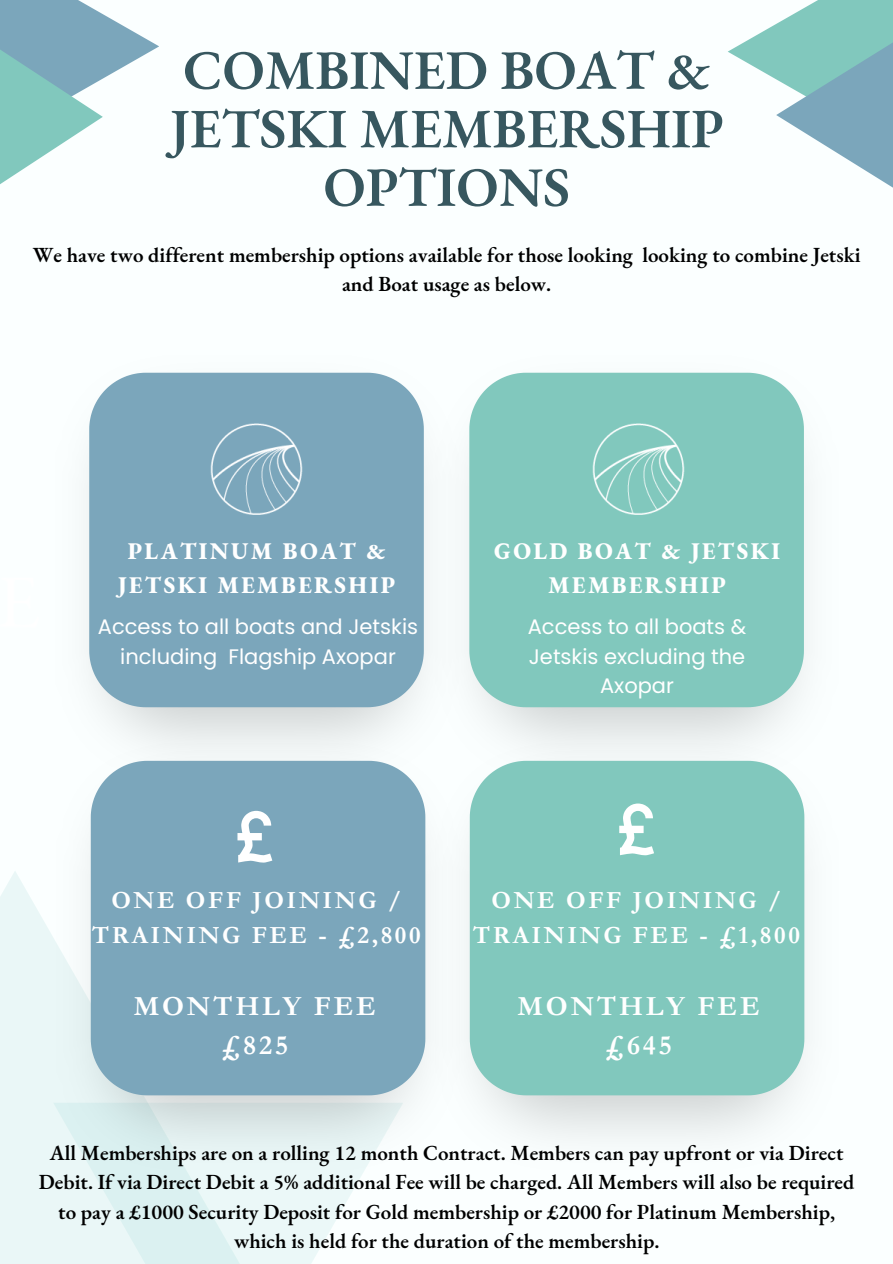
<style>
.page{position:relative;width:893px;height:1264px;background:#fff}
.page>*{position:absolute;margin:0;border:0;box-sizing:border-box;transform-origin:0 0}
.t1{font:600 55.5px/58.5px "EB Garamond";color:#37575f;text-align:center}
.t2{font:700 27.75px/39.3px "Garamond";letter-spacing:.105em;color:#fff;text-align:center}
.t3{font:700 24.75px/34.8px "Garamond";letter-spacing:.105em;color:#fff;text-align:center}
.t4{font:800 23.25px/33.8px "EB Garamond";letter-spacing:.105em;color:#fff;text-align:center}
.t5{font:600 21px/29.2px "EB Garamond";color:#000;text-align:center}
.t6{font:21px/29.2px "Poppins";color:#fff;text-align:center}
</style>
<div class="page">
<div style="left:0;top:0;width:892px;height:1263px;background:#fbffff"></div>
<div style="left:89px;top:373px;width:335px;height:334px;background:#7ba6bb"></div>
<div style="left:469px;top:373px;width:334px;height:334px;background:#81c8bd"></div>
<div style="left:0;top:870px;width:280px;height:393px;background:linear-gradient(to bottom,#eff9f9,#e8f6f6)"></div>
<div style="left:53px;top:1102px;width:350px;height:161px;background:linear-gradient(to right,#ddf2f2,#f6fdfd)"></div>
<img style="left:57px;top:743px;width:369px;height:426px">
<div style="left:91px;top:760px;width:334px;height:335px;background:#7ba6bb"></div>
<div style="left:470px;top:760px;width:334px;height:335px;background:#81c8bd"></div>
<svg style="left:728px;top:24px;width:48px;height:55px"></svg>
<svg style="left:776px;top:0;width:116px;height:187px"></svg>
<svg style="left:103px;top:14px;width:56px;height:65px"></svg>
<svg style="left:0;top:0;width:103px;height:184px"></svg>
<img style="left:198px;top:424px;width:114px;height:100px">
<img style="left:580px;top:424px;width:113px;height:100px">
<svg style="left:237px;top:810px;width:35px;height:52px"></svg>
<svg style="left:619px;top:803px;width:35px;height:52px"></svg>
<h1 class="t1" style="left:170px;top:40px;width:555px">COMBINED BOAT &amp;<br>JETSKI MEMBERSHIP<br>OPTIONS</h1>
<h4 class="t5" style="left:33px;top:239px;width:829px">We have two different membership options available for those looking looking to combine Jetski and Boat usage as below.</h4>
<p class="t4" style="left:118px;top:534px;width:279px">PLATINUM BOAT &amp;<br>JETSKI MEMBERSHIP</p>
<p class="t4" style="left:494px;top:534px;width:287px">GOLD BOAT &amp; JETSKI<br>MEMBERSHIP</p>
<p class="t6" style="left:98px;top:612px;width:322px">Access to all boats and Jetskis including Flagship Axopar</p>
<h3 class="t6" style="left:527px;top:612px;width:220px">Access to all boats &amp;<br>Jetskis excluding the<br>Axopar</h3>
<p class="t3" style="left:92px;top:883px;width:330px">ONE OFF JOINING /<br>TRAINING FEE - £2,800</p>
<p class="t2" style="left:134px;top:986px;width:244px">MONTHLY FEE £825</p>
<p class="t3" style="left:473px;top:883px;width:328px">ONE OFF JOINING /<br>TRAINING FEE - £1,800</p>
<p class="t2" style="left:517px;top:986px;width:244px">MONTHLY FEE £645</p>
<h3 class="t5" style="left:39px;top:1137px;width:817px">All Memberships are on a rolling 12 month Contract. Members can pay upfront or via Direct Debit. If via Direct Debit a 5% additional Fee will be charged. All Members will also be required to pay a £1000 Security Deposit for Gold membership or £2000 for Platinum Membership, which is held for the duration of the membership.</h3>
</div>
